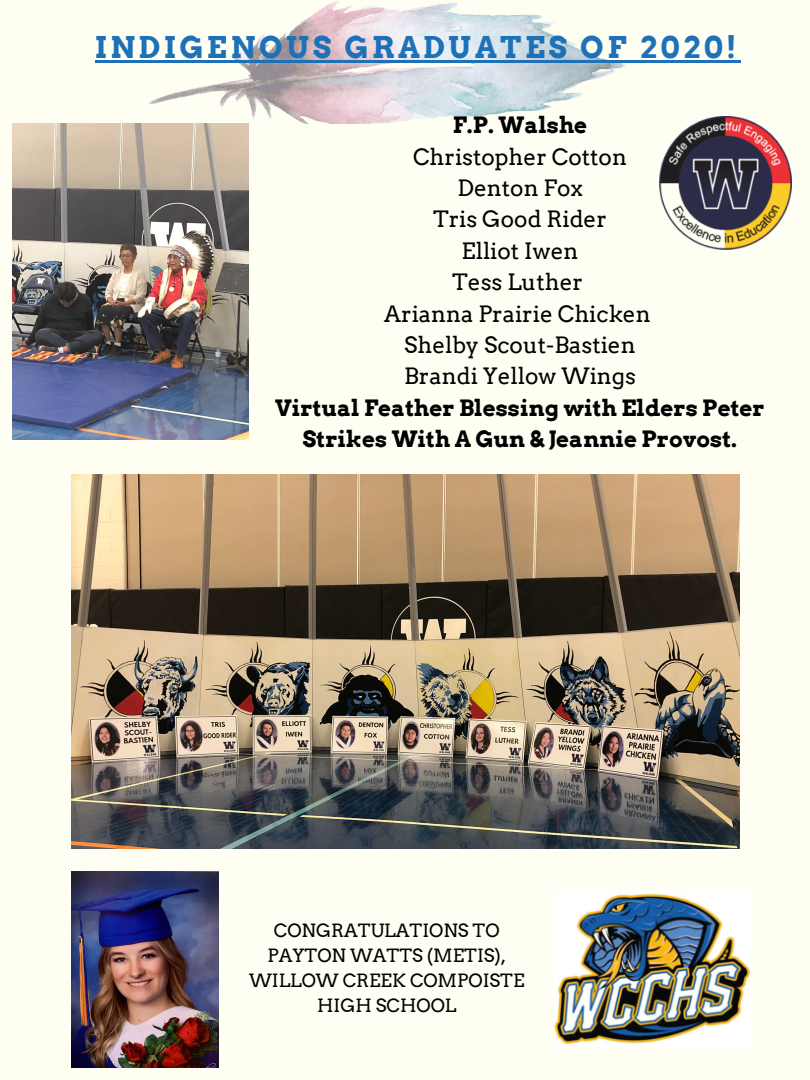
<style>
.page{position:relative;width:810px;height:1080px;background:#fefff2}
.page>*{position:absolute;margin:0;border:0;box-sizing:border-box;transform-origin:0 0}
.t1{font:700 30px "Arvo";letter-spacing:.12em;color:#1d71b8}
.t2{font:22.5px/31.4px "Arvo";color:#000;text-align:center}
.t3{font:700 22.5px/31.4px "Arvo";color:#000;text-align:center}
.t4{font:18.25px/25.1px "Arvo";color:#000;text-align:center}
</style>
<div class="page">
<img style="left:148px;top:1px;width:478px;height:123px">
<img style="left:71px;top:871px;width:148px;height:196px">
<img style="left:12px;top:124px;width:237px;height:315px">
<img style="left:71px;top:474px;width:669px;height:374px">
<img style="left:659px;top:116px;width:133px;height:133px">
<img style="left:554px;top:891px;width:197px;height:157px">
<hr style="left:95px;top:60px;width:645px;height:3px;background:#1d71b8">
<h1 class="t1" style="left:95px;top:29px;width:643px">INDIGENOUS GRADUATES OF 2020!</h1>
<p class="t3" style="left:453px;top:109px;width:136px">F.P. Walshe</p>
<p class="t2" style="left:384px;top:141px;width:268px">Christopher Cotton<br>Denton Fox<br>Tris Good Rider<br>Elliot Iwen<br>Tess Luther<br>Arianna Prairie Chicken<br>Shelby Scout-Bastien<br>Brandi Yellow Wings</p>
<p class="t3" style="left:275px;top:392px;width:491px">Virtual Feather Blessing with Elders Peter<br>Strikes With A Gun &amp; Jeannie Provost.</p>
<p class="t4" style="left:249px;top:918px;width:277px">CONGRATULATIONS TO<br>PAYTON WATTS (METIS),<br>WILLOW CREEK COMPOISTE<br>HIGH SCHOOL</p>
</div>
